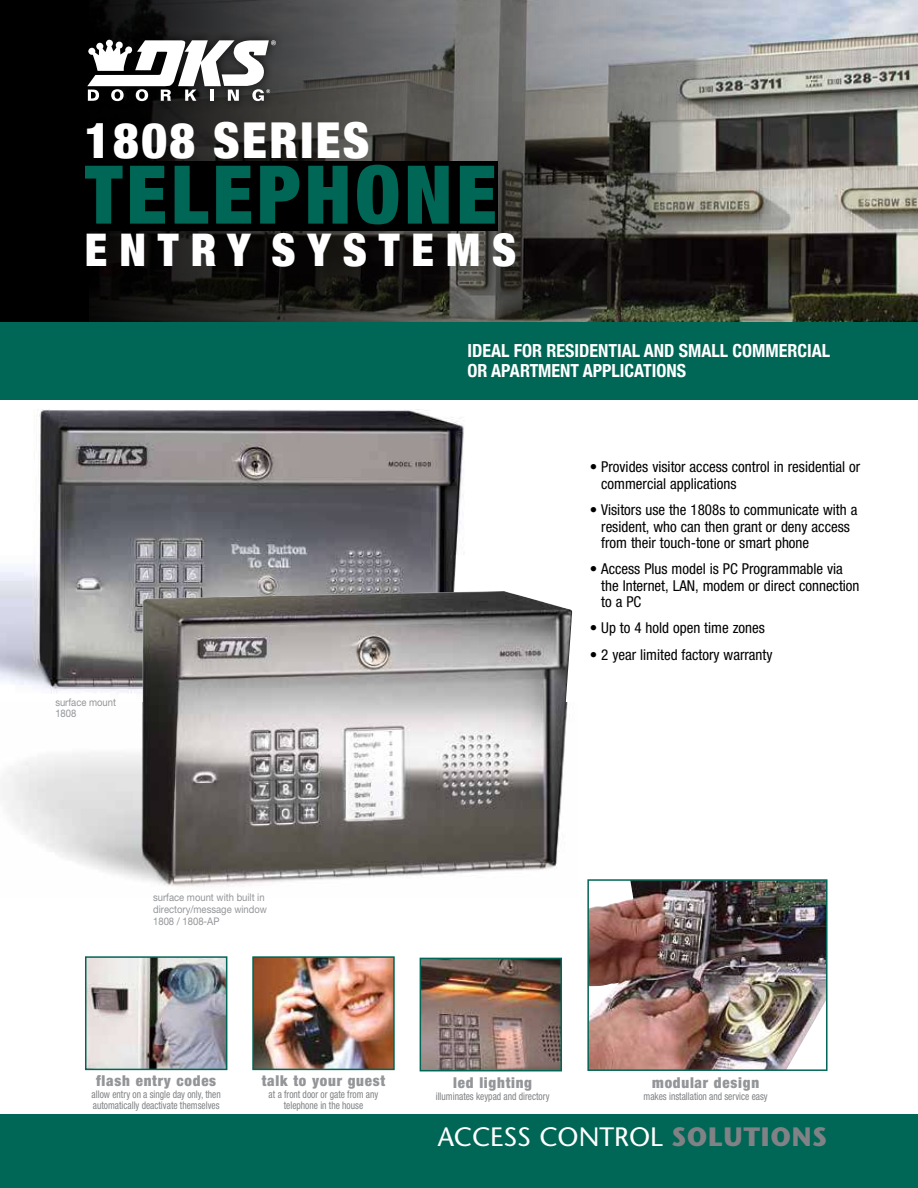
<style>
.page{position:relative;width:918px;height:1188px;background:#fff}
.page>*{position:absolute;margin:0;border:0;box-sizing:border-box;transform-origin:0 0}
.t1{font:900 condensed 81px "Helvetica Neue";letter-spacing:.05em;color:#065}
.t2{font:900 condensed 49.5px "Helvetica Neue";letter-spacing:.05em;color:#fff}
.t3{font:900 condensed 45px "Helvetica Neue";color:#fff}
.t4{font:26.55px "Stone Sans";color:#fff}
.t5{font:700 condensed 18px/19.5px "Helvetica Neue";color:#fff}
.t6{font:condensed 15px/16.5px "Helvetica Neue";color:#000}
.t7{font:900 condensed 15px "Helvetica Neue";letter-spacing:.05em;color:#939598}
.t8{font:condensed 10.5px/10.5px "Helvetica Neue";color:#808285;scale:.9 1}
.t9{font:10.5px/12px "Helvetica Neue LT Std";color:#939598;scale:.9 1}
.s1{font-weight:700;color:#808285}
</style>
<div class="page">
<div style="left:0;top:0;width:918px;height:322px;background:#000"></div>
<svg style="left:92px;top:0;width:826px;height:322px"></svg>
<div style="left:0;top:1114px;width:918px;height:74px;background:#065"></div>
<div style="left:79px;top:161px;width:419px;height:69px;background:#000"></div>
<div style="left:78px;top:31px;width:207px;height:79px;background:#000;opacity:.75"></div>
<svg style="left:87px;top:40px;width:189px;height:61px"></svg>
<div style="left:0;top:322px;width:918px;height:78px;background:#065"></div>
<img style="left:590px;top:882px;width:235px;height:186px">
<div style="left:587px;top:879px;width:241px;height:192px;border:2px solid #065"></div>
<img style="left:423px;top:961px;width:136px;height:107px">
<div style="left:420px;top:958px;width:142px;height:113px;border:2px solid #065"></div>
<img style="left:88px;top:959px;width:136px;height:108px">
<div style="left:85px;top:956px;width:142px;height:114px;border:2px solid #065"></div>
<img style="left:255px;top:959px;width:137px;height:108px">
<div style="left:252px;top:956px;width:143px;height:114px;border:2px solid #065"></div>
<img style="left:0;top:410px;width:464px;height:283px">
<img style="left:142px;top:591px;width:430px;height:111px">
<img style="left:2px;top:702px;width:566px;height:185px">
<h2 class="t2" style="left:85px;top:99px;width:286px">1808 SERIES</h2>
<h1 class="t1" style="left:85px;top:128px;width:413px">TELEPHONE</h1>
<h3 class="t3" style="left:85px;top:213px;width:67px">E NTR</h3>
<h3 class="t3" style="left:227px;top:213px;width:147px">Y SYSTE</h3>
<h3 class="t3" style="left:446px;top:213px;width:70px">M S</h3>
<p class="t5" style="left:468px;top:340px;width:364px">IDEAL FOR RESIDENTIAL AND SMALL COMMERCIAL<br>OR APARTMENT APPLICATIONS</p>
<p class="t9" style="left:55px;top:697px;width:69px;line-height:10.5px">surface mount<br>1808</p>
<p class="t6" style="left:601px;top:459px;width:261px;text-indent:-11px">• Provides visitor access control in residential or commercial applications</p>
<p class="t6" style="left:601px;top:501px;width:258px;text-indent:-11px">• Visitors use the 1808s to communicate with a resident, who can then grant or deny access from their touch-tone or smart phone</p>
<p class="t6" style="left:601px;top:561px;width:260px;text-indent:-11px">• Access Plus model is PC Programmable via the Internet, LAN, modem or direct connection to a PC</p>
<p class="t6" style="left:590px;top:620px;width:177px">• Up to 4 hold open time zones</p>
<p class="t6" style="left:590px;top:646px;width:184px">• 2 year limited factory warranty</p>
<p class="t9" style="left:153px;top:891px;width:128px">surface mount with built in directory/message window<br>1808 / 1808-AP</p>
<p class="t7" style="left:96px;top:1072px;width:122px">flash entry codes</p>
<p class="t8" style="left:92px;top:1089px;width:145px">allow entry on a single day only, then automatically deactivate themselves</p>
<p class="t7" style="left:262px;top:1072px;width:125px">talk to your guest</p>
<p class="t8" style="left:269px;top:1089px;width:123px;text-align:center">at a front door or gate from any telephone in the house</p>
<p class="t7" style="left:453px;top:1073px;width:80px">led lighting</p>
<p class="t8" style="left:436px;top:1091px;width:128px">illuminates keypad and directory</p>
<p class="t7" style="left:652px;top:1073px;width:108px">modular design</p>
<p class="t8" style="left:644px;top:1091px;width:140px">makes installation and service easy</p>
<h3 class="t4" style="left:438px;top:1120px;width:389px">ACCESS CONTROL <span class="s1">SOLUTIONS</span></h3>
</div>
